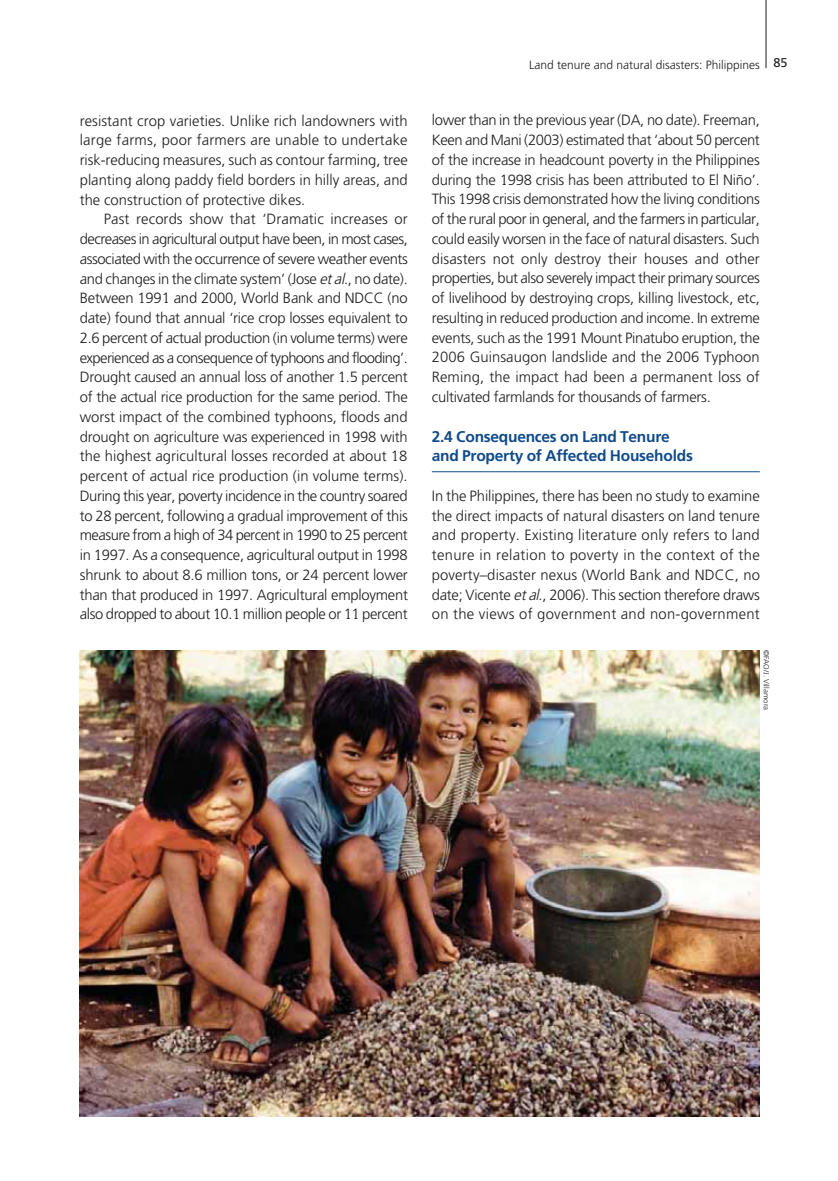
<style>
.page{position:relative;width:838px;height:1181px;background:#fff}
.page>*{position:absolute;margin:0;border:0;box-sizing:border-box;transform-origin:0 0}
.t1{font:15.45px/19.8px "Freeway Demi";letter-spacing:-.015em;color:#114b8b}
.t2{font:300 14.85px/19.8px "Freeway";letter-spacing:-.015em;color:#201e1d;text-align:justify}
.t3{font:300 12px "Freeway";color:#201e1d}
.t4{font:300 7.5px "Freeway";color:#201e1d;scale:1.04 1}
.s1{font-style:italic}
.s2{font-family:"Freeway Roman 1";font-weight:400;font-size:12.75px}
</style>
<div class="page">
<hr style="left:766px;top:0;width:1px;height:68px;background:#201e1d">
<hr style="left:432px;top:471px;width:328px;height:1px;background:#114b8b">
<img style="left:80px;top:650px;width:680px;height:466px">
<p class="t2" style="left:80px;top:111px;width:329px">resistant crop varieties. Unlike rich landowners with large farms, poor farmers are unable to undertake risk-reducing measures, such as contour farming, tree planting along paddy field borders in hilly areas, and the construction of protective dikes.</p>
<p class="t2" style="left:80px;top:210px;width:330px;text-indent:24px">Past records show that ‘Dramatic increases or decreases in agricultural output have been, in most cases, associated with the occurrence of severe weather events and changes in the climate system’ (Jose <span class="s1">etal</span>., no date).<br>Between 1991 and 2000, World Bank and NDCC (no date) found that annual ‘rice crop losses equivalent to 2.6 percent of actual production (in volume terms) were experienced as a consequence of typhoons and flooding’.<br>Drought caused an annual loss of another 1.5 percent of the actual rice production for the same period. The worst impact of the combined typhoons, floods and drought on agriculture was experienced in 1998 with the highest agricultural losses recorded at about 18 percent of actual rice production (in volume terms).<br>During this year, poverty incidence in the country soared to 28 percent, following a gradual improvement of this measure from a high of 34 percent in 1990 to 25 percent in 1997. As a consequence, agricultural output in 1998 shrunk to about 8.6 million tons, or 24 percent lower than that produced in 1997. Agricultural employment also dropped to about 10.1 million people or 11 percent</p>
<p class="t3" style="left:529px;top:59px;width:260px">Land tenure and natural disasters: Philippines <span class="s2">85</span></p>
<p class="t2" style="left:432px;top:111px;width:329px">lower than in the previous year (DA, no date). Freeman, Keen and Mani (2003) estimated that ‘about 50 percent of the increase in headcount poverty in the Philippines during the 1998 crisis has been attributed to El Niño’.<br>This 1998 crisis demonstrated how the living conditions of the rural poor in general, and the farmers in particular, could easily worsen in the face of natural disasters. Such disasters not only destroy their houses and other properties, but also severely impact their primary sources of livelihood by destroying crops, killing livestock, etc, resulting in reduced production and income. In extreme events, such as the 1991 Mount Pinatubo eruption, the 2006 Guinsaugon landslide and the 2006 Typhoon Reming, the impact had been a permanent loss of cultivated farmlands for thousands of farmers.</p>
<p class="t1" style="left:432px;top:427px;width:263px">2.4 Consequences on Land Tenure and Property of Affected Households</p>
<p class="t2" style="left:432px;top:486px;width:330px">In the Philippines, there has been no study to examine the direct impacts of natural disasters on land tenure and property. Existing literature only refers to land tenure in relation to poverty in the context of the poverty–disaster nexus (World Bank and NDCC, no date; Vicente <span class="s1">etal</span>., 2006). This section therefore draws on the views of government and non-government</p>
<p class="t4" style="left:770px;top:649px;width:60px;rotate:90deg">©FAO/J. Villamora</p>
</div>
